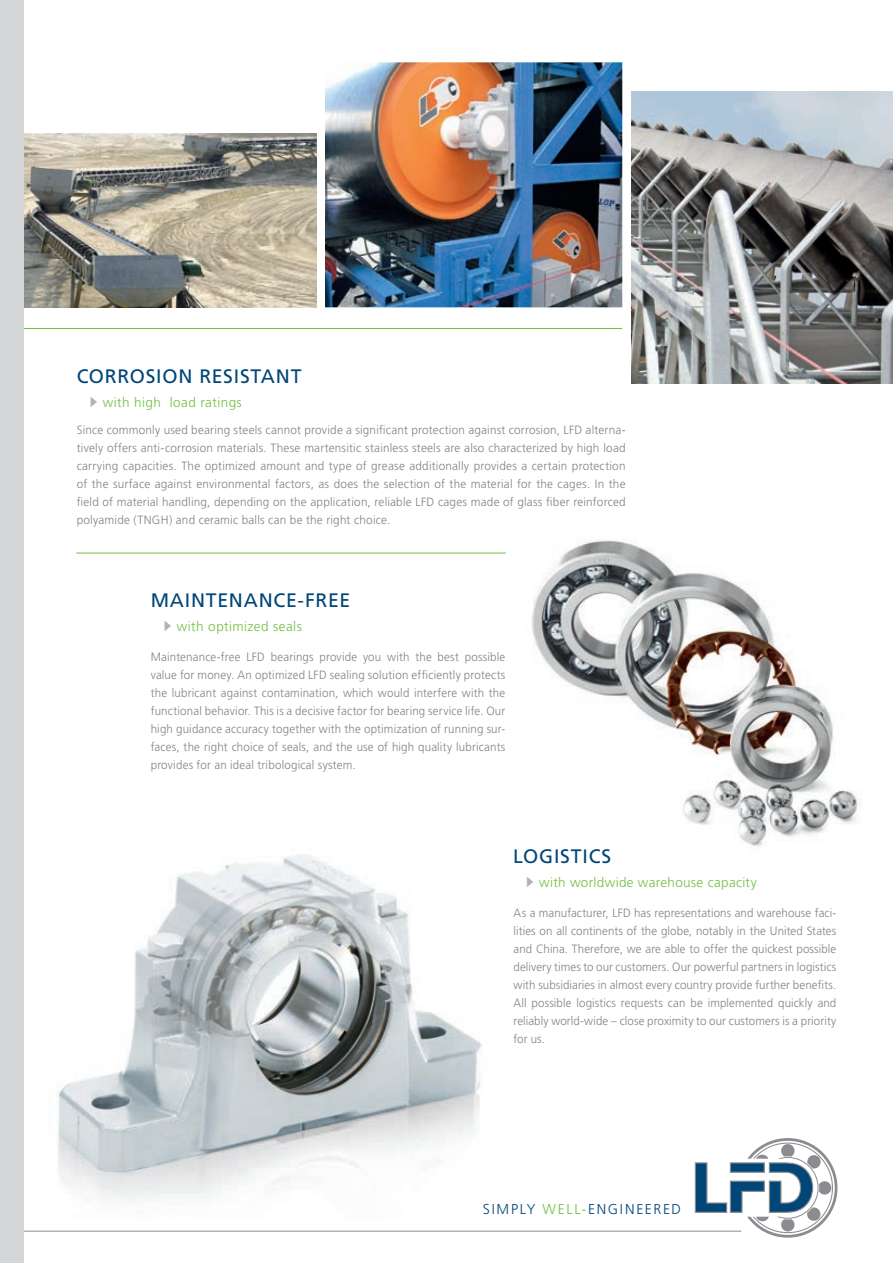
<style>
.page{position:relative;width:893px;height:1263px;background:#fff}
.page>*{position:absolute;margin:0;border:0;box-sizing:border-box;transform-origin:0 0}
.t1{font:19.5px "Frutiger";letter-spacing:.04em;color:#004677}
.t2{font:300 14.25px "Frutiger";letter-spacing:.12em;color:#004677}
.t3{font:300 13.5px "Frutiger";letter-spacing:.03em;color:#71bf44}
.t4{font:300 12px/18px "Frutiger";letter-spacing:.015em;color:#808285;text-align:justify;scale:.96 1}
.t5{font:300 12px/18px "Frutiger";letter-spacing:.015em;color:#808285;text-align:justify}
.s1{font-family:"Arial";font-weight:400;font-style:italic;font-size:15px;color:#b2b3b7}
.s2{color:#71bf44}
</style>
<div class="page">
<img style="left:531px;top:540px;width:331px;height:307px">
<img style="left:57px;top:855px;width:425px;height:347px">
<img style="left:631px;top:92px;width:262px;height:291px">
<img style="left:325px;top:62px;width:297px;height:245px">
<img style="left:23px;top:133px;width:294px;height:175px">
<hr style="left:76px;top:553px;width:430px;height:1px;background:#71bf44">
<hr style="left:18px;top:328px;width:604px;height:1px;background:#71bf44">
<hr style="left:0;top:1231px;width:741px;height:1px;background:#8a8c8f">
<div style="left:0;top:0;width:23px;height:1263px;background:#d5d6d8"></div>
<svg style="left:695px;top:1138px;width:142px;height:100px"></svg>
<h1 class="t1" style="left:77px;top:365px;width:226px">CORROSION RESISTANT</h1>
<p class="t3" style="left:89px;top:394px;width:154px"><span class="s1">►</span> with high load ratings</p>
<p class="t5" style="left:77px;top:421px;width:550px">Since commonly used bearing steels cannot provide a significant protection against corrosion, LFD alterna&shy;tively offers anti-corrosion materials. These martensitic stainless steels are also characterized by high load carrying capacities. The optimized amount and type of grease additionally provides a certain protection of the surface against environmental factors, as does the selection of the material for the cages. In the field of material handling, depending on the application, reliable LFD cages made of glass fiber reinforced polyamide (TNGH) and ceramic balls can be the right choice.</p>
<h1 class="t1" style="left:151px;top:589px;width:201px">MAINTENANCE-FREE</h1>
<p class="t3" style="left:163px;top:619px;width:140px"><span class="s1">►</span> with optimized seals</p>
<p class="t4" style="left:151px;top:648px;width:371px">Maintenance-free LFD bearings provide you with the best possible value for money. An optimized LFD sealing solution efficiently protects the lubricant against contamination, which would interfere with the functional behavior. This is a decisive factor for bearing service life. Our high guidance accuracy together with the optimization of running sur&shy;faces, the right choice of seals, and the use of high quality lubricants provides for an ideal tribological system.</p>
<h1 class="t1" style="left:513px;top:845px;width:100px">LOGISTICS</h1>
<p class="t3" style="left:526px;top:875px;width:232px"><span class="s1">►</span> with worldwide warehouse capacity</p>
<p class="t4" style="left:513px;top:903px;width:338px">As a manufacturer, LFD has representations and warehouse faci&shy;lities on all continents of the globe, notably in the United States and China. Therefore, we are able to offer the quickest possible delivery times to our customers. Our powerful partners in logistics with subsidiaries in almost every country provide further benefits.<br>All possible logistics requests can be implemented quickly and reliably world-wide – close proximity to our customers is a priority for us.</p>
<p class="t2" style="left:483px;top:1201px;width:200px">SIMPLY <span class="s2">WELL-</span>ENGINEERED</p>
</div>
